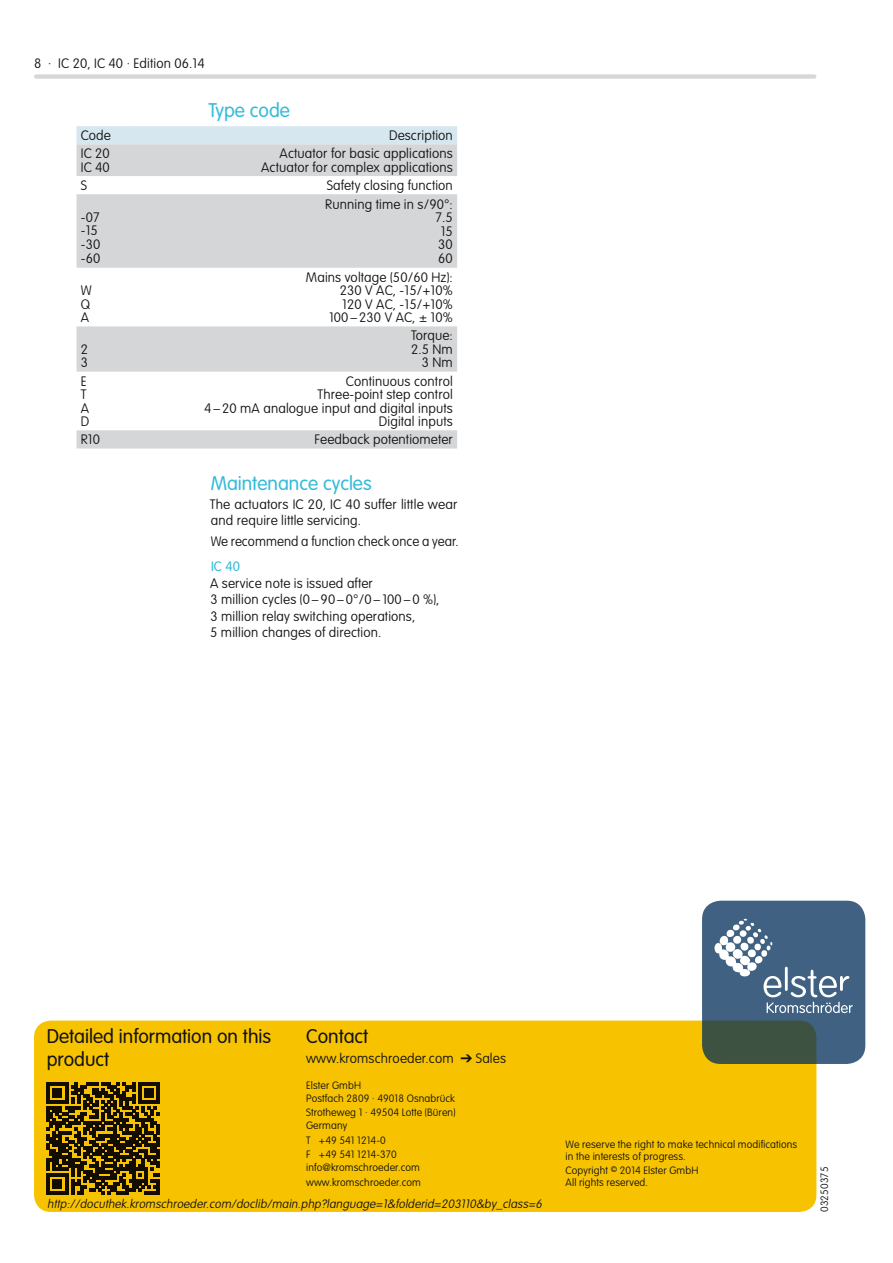
<style>
.page{position:relative;width:893px;height:1263px;background:#fff}
.page>*{position:absolute;margin:0;border:0;box-sizing:border-box;transform-origin:0 0}
.t1{font:300 19.5px/22.8px "VAG Rounded Std";color:#131214}
.t2{font:300 19.5px "VAG Rounded Std";color:#34bbd8}
.t3{font:100 13.5px/13.5px "VAG Rounded Std";letter-spacing:.01em;color:#131214}
.t4{font:300 13.5px "VAG Rounded Std";color:#34bbd8}
.t5{font:italic 100 12px "VAG Rounded Std";color:#131214}
.t6{font:100 10.5px/13.4px "VAG Rounded Std";letter-spacing:.01em;color:#131214}
</style>
<div class="page">
<div style="left:36px;top:74px;width:778px;height:5px;background:#d4d6d7"></div>
<div style="left:34px;top:1020px;width:782px;height:192px;background:#f7c300;border-radius:17px"></div>
<svg style="left:702px;top:901px;width:163px;height:163px;background:#3f5b69"></svg>
<svg style="left:714px;top:919px;width:139px;height:94px;background:#5f7b95"></svg>
<svg style="left:47px;top:1082px;width:112px;height:113px"></svg>
<div style="left:77px;top:126px;width:380px;height:18px;background:#d6e7f0"></div>
<svg style="left:77px;top:144px;width:380px;height:304px;fill:#d4d6d7"></svg>
<p class="t3" style="left:34px;top:57px;width:172px">8 · IC 20, IC 40 · Edition 06.14</p>
<h1 class="t2" style="left:209px;top:99px;width:83px">Type code</h1>
<p class="t3" style="left:81px;top:129px;width:32px">Code</p>
<p class="t3" style="left:389px;top:129px;width:65px">Description</p>
<p class="t3" style="left:81px;top:147px;width:31px">IC 20<br>IC 40</p>
<p class="t3" style="left:261px;top:147px;width:193px;text-align:right">Actuator for basic applications<br>Actuator for complex applications</p>
<p class="t3" style="left:81px;top:179px;width:8px">S</p>
<p class="t3" style="left:327px;top:179px;width:128px">Safety closing function</p>
<p class="t3" style="left:81px;top:211px;width:21px">-07 -15 -30</p>
<p class="t3" style="left:81px;top:252px;width:21px">-60</p>
<p class="t3" style="left:325px;top:198px;width:129px;text-align:right">Running time in s/90°:<br>7.5<br>15<br>30<br>60</p>
<p class="t3" style="left:81px;top:284px;width:13px">W<br>Q<br>A</p>
<p class="t3" style="left:81px;top:343px;width:9px">2<br>3</p>
<p class="t3" style="left:306px;top:271px;width:148px;text-align:right">Mains voltage (50/60 Hz):<br>230 V AC, -15/+10%<br>120 V AC, -15/+10%<br>100 – 230 V AC, ± 10%</p>
<p class="t3" style="left:411px;top:329px;width:43px;text-align:right">Torque:<br>2.5 Nm<br>3 Nm</p>
<p class="t3" style="left:81px;top:375px;width:10px">E<br>T<br>A<br>D</p>
<p class="t3" style="left:204px;top:375px;width:250px;text-align:right">Continuous control<br>Three-point step control<br>4 – 20 mA analogue input and digital inputs<br>Digital inputs</p>
<p class="t3" style="left:81px;top:433px;width:21px">R10</p>
<p class="t3" style="left:315px;top:433px;width:140px">Feedback potentiometer</p>
<h1 class="t2" style="left:211px;top:472px;width:163px">Maintenance cycles</h1>
<p class="t3" style="left:210px;top:496px;width:249px;line-height:16.5px">The actuators IC 20, IC 40 suffer little wear and require little servicing.</p>
<p class="t3" style="left:211px;top:535px;width:250px">We recommend a function check once a year.</p>
<p class="t4" style="left:211px;top:559px;width:31px">IC 40</p>
<p class="t3" style="left:210px;top:575px;width:231px;line-height:16.5px">A service note is issued after<br>3 million cycles (0 – 90 – 0°/0 – 100 – 0 %), 3 million relay switching operations,<br>5 million changes of direction.</p>
<h1 class="t1" style="left:47px;top:1025px;width:226px">Detailed information on this product</h1>
<h1 class="t1" style="left:306px;top:1025px;width:64px">Contact</h1>
<p class="t3" style="left:306px;top:1052px;width:201px">www.kromschroeder.com ➔ Sales</p>
<p class="t6" style="left:306px;top:1079px;width:151px">Elster GmbH<br>Postfach 2809 · 49018 Osnabrück<br>Strotheweg 1 · 49504 Lotte (Büren)<br>Germany</p>
<p class="t6" style="left:306px;top:1134px;width:115px">T +49 541 1214-0<br>F +49 541 1214-370 info@kromschroeder.com</p>
<p class="t6" style="left:306px;top:1176px;width:116px">www.kromschroeder.com</p>
<p class="t5" style="left:47px;top:1196px;width:499px">http://docuthek.kromschroeder.com/doclib/main.php?language=1&amp;folderid=203110&amp;by_ class=6</p>
<p class="t6" style="left:566px;top:1138px;width:233px;line-height:12.1px">We reserve the right to make technical modifications in the interests of progress.</p>
<p class="t6" style="left:566px;top:1165px;width:134px;line-height:12.1px">Copyright <sup>©</sup> 2014 Elster GmbH<br>All rights reserved.</p>
<p class="t6" style="left:818px;top:1212px;width:47px;rotate:-90deg">03250375</p>
</div>
